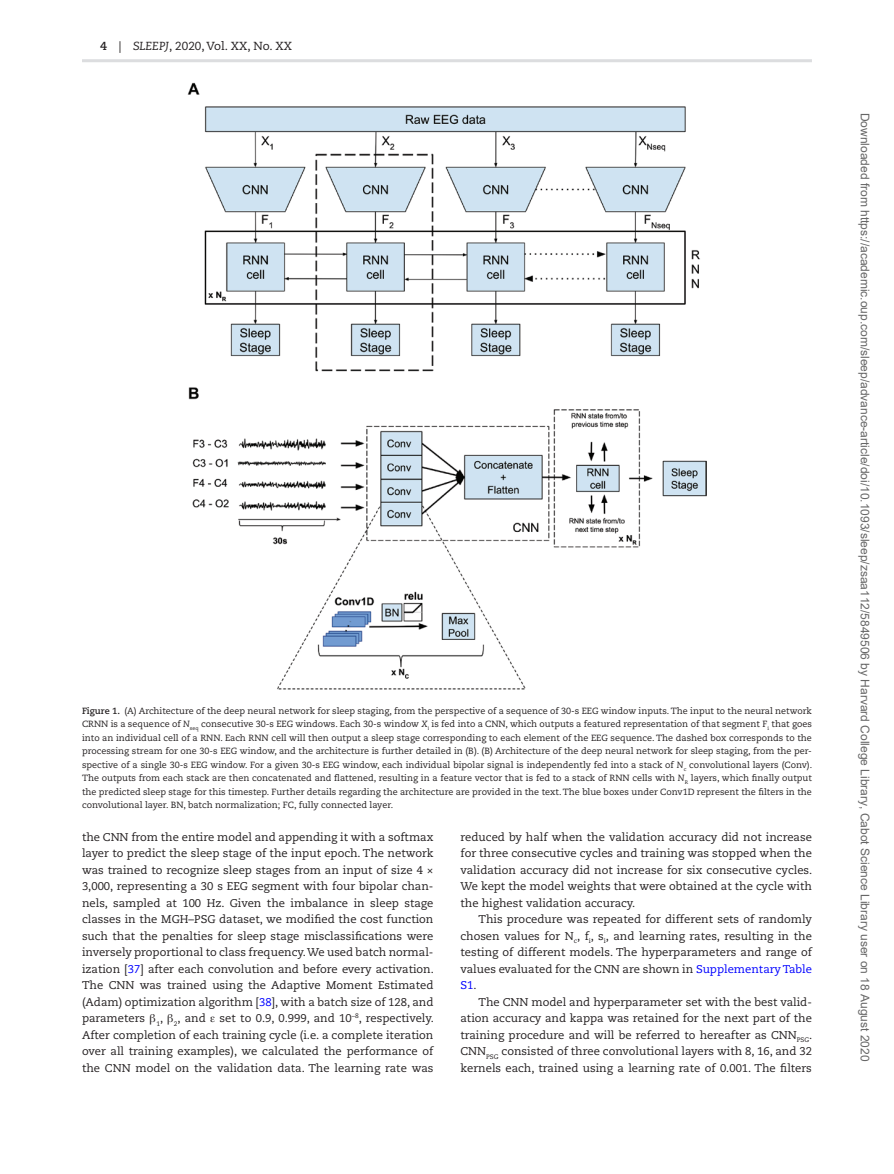
<style>
.page{position:relative;width:894px;height:1174px;background:#fff}
.page>*{position:absolute;margin:0;border:0;box-sizing:border-box;transform-origin:0 0}
.t1{font:12px "Arial";color:#666}
.t2{font:11.7px "Caecilia LT Std";color:#231f20}
.t3{font:11.25px/16.5px "Caecilia LT Std";color:#231f20;text-align:justify}
.t4{font:9px/13.5px "Caecilia LT Std";color:#231f20;text-align:justify}
.s1{font-weight:700}
.s2{font-style:italic}
.s3{font-family:"Gandhari Unicode"}
.s4{color:#00f}
</style>
<div class="page">
<hr style="left:82px;top:59px;width:729px;height:3px;background:#dcdddf">
<img style="left:187px;top:83px;width:519px;height:607px">
<p class="t2" style="left:100px;top:39px;width:193px"><span class="s1">4</span> | <span class="s2">SLEEPJ</span>, 2020, Vol. XX, No. XX</p>
<p class="t4" style="left:82px;top:704px;width:731px"><span class="s1">Figure 1.</span> (A) Architecture of the deep neural network for sleep staging, from the perspective of a sequence of 30-s EEG window inputs. The input to the neural network CRNN is a sequence of <span class="s2">N</span><sub>seq</sub> consecutive 30-s EEG windows. Each 30-s window <span class="s2">X</span><sub>i</sub> is fed into a CNN, which outputs a featured representation of that segment F<sub>i</sub> that goes into an individual cell of a RNN. Each RNN cell will then output a sleep stage corresponding to each element of the EEG sequence. The dashed box corresponds to the processing stream for one 30-s EEG window, and the architecture is further detailed in (B). (B) Architecture of the deep neural network for sleep staging, from the per&shy;spective of a single 30-s EEG window. For a given 30-s EEG window, each individual bipolar signal is independently fed into a stack of <span class="s2">N</span><sub>c</sub> convolutional layers (Conv).<br>The outputs from each stack are then concatenated and flattened, resulting in a feature vector that is fed to a stack of RNN cells with <span class="s2">N</span><sub>R</sub> layers, which finally output the predicted sleep stage for this timestep. Further details regarding the architecture are provided in the text. The blue boxes under Conv1D represent the filters in the convolutional layer. BN, batch normalization; FC, fully connected layer.</p>
<p class="t3" style="left:82px;top:829px;width:353px">the CNN from the entire model and appending it with a softmax layer to predict the sleep stage of the input epoch. The network was trained to recognize sleep stages from an input of size 4 <span class="s3">× </span>3,000, representing a 30 s EEG segment with four bipolar chan&shy;nels, sampled at 100 Hz. Given the imbalance in sleep stage classes in the MGH–PSG dataset, we modified the cost function such that the penalties for sleep stage misclassifications were inversely proportional to class frequency. We used batch normal&shy;ization [<span class="s4">37</span>] after each convolution and before every activation.<br>The CNN was trained using the Adaptive Moment Estimated (Adam) optimization algorithm [<span class="s4">38</span>], with a batch size of 128, and parameters <span class="s3">β</span><sub>1</sub>, <span class="s3">β</span><sub>2</sub>, and <span class="s3">ε</span> set to 0.9, 0.999, and 10<sup>–8</sup>, respectively.<br>After completion of each training cycle (i.e. a complete iteration over all training examples), we calculated the performance of the CNN model on the validation data. The learning rate was</p>
<p class="t3" style="left:460px;top:829px;width:353px">reduced by half when the validation accuracy did not increase for three consecutive cycles and training was stopped when the validation accuracy did not increase for six consecutive cycles.<br>We kept the model weights that were obtained at the cycle with the highest validation accuracy.</p>
<p class="t3" style="left:460px;top:911px;width:353px;text-indent:18px">This procedure was repeated for different sets of randomly chosen values for N<sub>c</sub>, f<sub>i</sub>, s<sub>i</sub>, and learning rates, resulting in the testing of different models. The hyperparameters and range of values evaluated for the CNN are shown in <span class="s4">Supplementary Table S1</span>.</p>
<p class="t3" style="left:460px;top:994px;width:353px;text-indent:18px">The CNN model and hyperparameter set with the best valid&shy;ation accuracy and kappa was retained for the next part of the training procedure and will be referred to hereafter as CNN<sub>PSG</sub>.<br>CNN<sub>PSG</sub> consisted of three convolutional layers with 8, 16, and 32 kernels each, trained using a learning rate of 0.001. The filters</p>
<p class="t1" style="left:869px;top:113px;width:950px;rotate:90deg">Downloaded from https://academic.oup.com/sleep/advance-article/doi/10.1093/sleep/zsaa112/5849506 by Harvard College Library, Cabot Science Library user on 18 August 2020</p>
</div>
